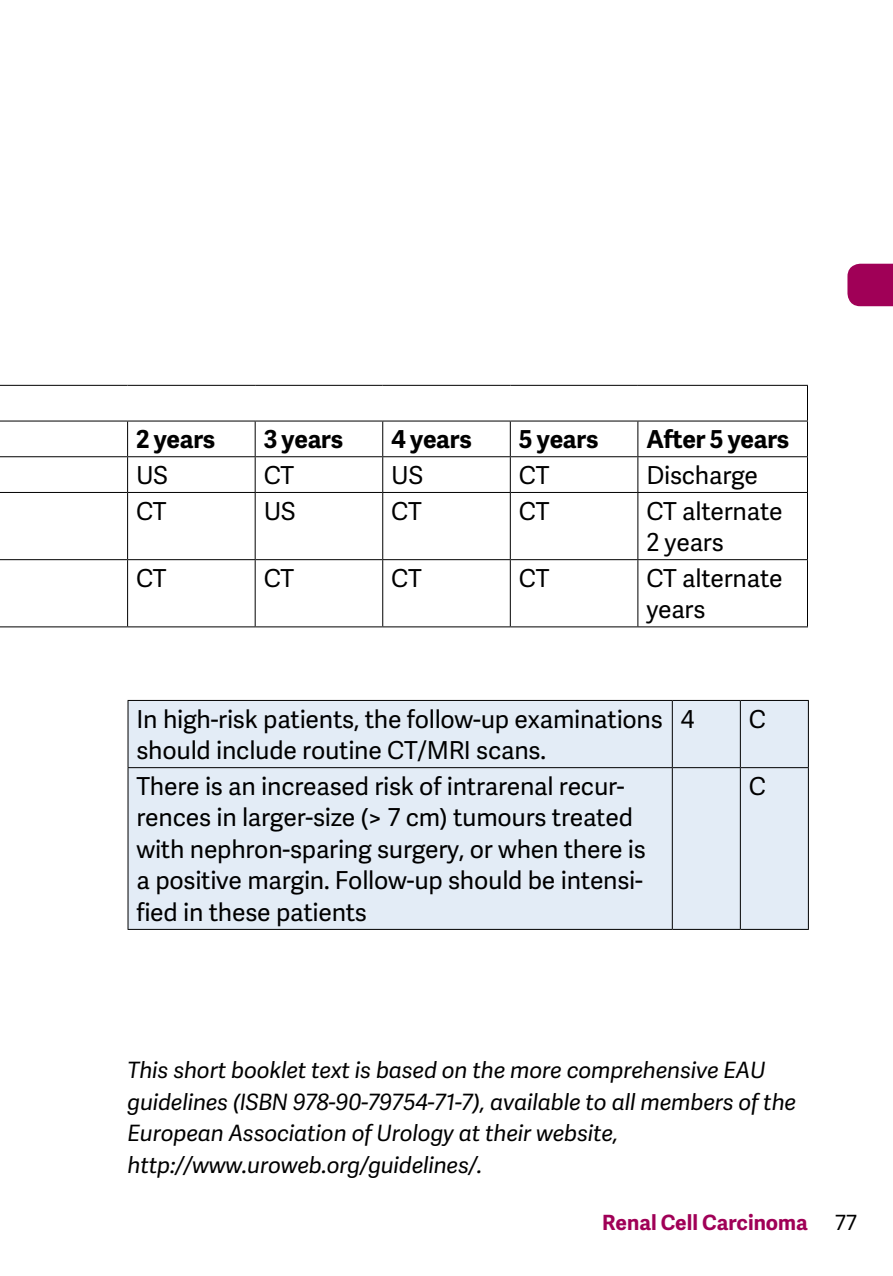
<style>
.page{position:relative;width:893px;height:1276px;background:#fff}
.page>*{position:absolute;margin:0;border:0;box-sizing:border-box;transform-origin:0 0}
.t1{font:24.6px/31.5px "Adelle Sans";letter-spacing:-.01em;color:#000}
.t2{font:700 24.6px "Adelle Sans";letter-spacing:-.01em;color:#000}
.t3{font:italic 22.5px/31.5px "Adelle Sans";letter-spacing:-.01em;color:#000}
.t4{font:700 21px "Adelle Sans";color:#a00057}
.t5{font:21px "Adelle Sans";color:#000}
</style>
<div class="page">
<div style="left:847px;top:264px;width:46px;height:42px;background:#a00057"></div>
<hr style="left:0;top:385px;width:128px;height:1px;background:#000">
<hr style="left:128px;top:385px;width:127px;height:1px;background:#000">
<hr style="left:255px;top:385px;width:128px;height:1px;background:#000">
<hr style="left:383px;top:385px;width:127px;height:1px;background:#000">
<hr style="left:510px;top:385px;width:128px;height:1px;background:#000">
<hr style="left:638px;top:385px;width:170px;height:1px;background:#000">
<hr style="left:807px;top:386px;width:1px;height:34px;background:#000">
<hr style="left:0;top:420px;width:128px;height:1px;background:#000">
<hr style="left:128px;top:420px;width:127px;height:1px;background:#000">
<hr style="left:127px;top:421px;width:1px;height:35px;background:#000">
<hr style="left:255px;top:420px;width:128px;height:1px;background:#000">
<hr style="left:255px;top:421px;width:1px;height:35px;background:#000">
<hr style="left:383px;top:420px;width:127px;height:1px;background:#000">
<hr style="left:382px;top:421px;width:1px;height:35px;background:#000">
<hr style="left:510px;top:420px;width:128px;height:1px;background:#000">
<hr style="left:510px;top:421px;width:1px;height:35px;background:#000">
<hr style="left:638px;top:420px;width:170px;height:1px;background:#000">
<hr style="left:637px;top:421px;width:1px;height:35px;background:#000">
<hr style="left:807px;top:421px;width:1px;height:35px;background:#000">
<hr style="left:0;top:456px;width:128px;height:1px;background:#000">
<hr style="left:128px;top:456px;width:127px;height:1px;background:#000">
<hr style="left:127px;top:457px;width:1px;height:35px;background:#000">
<hr style="left:255px;top:456px;width:128px;height:1px;background:#000">
<hr style="left:255px;top:457px;width:1px;height:35px;background:#000">
<hr style="left:383px;top:456px;width:127px;height:1px;background:#000">
<hr style="left:382px;top:457px;width:1px;height:35px;background:#000">
<hr style="left:510px;top:456px;width:128px;height:1px;background:#000">
<hr style="left:510px;top:457px;width:1px;height:35px;background:#000">
<hr style="left:638px;top:456px;width:170px;height:1px;background:#000">
<hr style="left:637px;top:457px;width:1px;height:35px;background:#000">
<hr style="left:807px;top:457px;width:1px;height:35px;background:#000">
<hr style="left:0;top:492px;width:128px;height:1px;background:#000">
<hr style="left:128px;top:492px;width:127px;height:1px;background:#000">
<hr style="left:127px;top:493px;width:1px;height:66px;background:#000">
<hr style="left:255px;top:492px;width:128px;height:1px;background:#000">
<hr style="left:255px;top:493px;width:1px;height:66px;background:#000">
<hr style="left:383px;top:492px;width:127px;height:1px;background:#000">
<hr style="left:382px;top:493px;width:1px;height:66px;background:#000">
<hr style="left:510px;top:492px;width:128px;height:1px;background:#000">
<hr style="left:510px;top:493px;width:1px;height:66px;background:#000">
<hr style="left:638px;top:492px;width:170px;height:1px;background:#000">
<hr style="left:637px;top:493px;width:1px;height:66px;background:#000">
<hr style="left:807px;top:493px;width:1px;height:66px;background:#000">
<hr style="left:0;top:559px;width:128px;height:1px;background:#000">
<hr style="left:128px;top:559px;width:127px;height:1px;background:#000">
<hr style="left:127px;top:560px;width:1px;height:66px;background:#000">
<hr style="left:255px;top:559px;width:128px;height:1px;background:#000">
<hr style="left:255px;top:560px;width:1px;height:66px;background:#000">
<hr style="left:383px;top:559px;width:127px;height:1px;background:#000">
<hr style="left:382px;top:560px;width:1px;height:66px;background:#000">
<hr style="left:510px;top:559px;width:128px;height:1px;background:#000">
<hr style="left:510px;top:560px;width:1px;height:66px;background:#000">
<hr style="left:638px;top:559px;width:170px;height:1px;background:#000">
<hr style="left:637px;top:560px;width:1px;height:66px;background:#000">
<hr style="left:807px;top:560px;width:1px;height:66px;background:#000">
<hr style="left:0;top:626px;width:128px;height:1px;background:#000">
<hr style="left:128px;top:626px;width:127px;height:1px;background:#000">
<hr style="left:255px;top:626px;width:128px;height:1px;background:#000">
<hr style="left:383px;top:626px;width:127px;height:1px;background:#000">
<hr style="left:510px;top:626px;width:128px;height:1px;background:#000">
<hr style="left:638px;top:626px;width:170px;height:1px;background:#000">
<div style="left:129px;top:701px;width:679px;height:228px;background:#e3ecf6"></div>
<hr style="left:128px;top:700px;width:544px;height:1px;background:#000">
<hr style="left:127px;top:701px;width:2px;height:66px;background:#000">
<hr style="left:672px;top:700px;width:68px;height:1px;background:#000">
<hr style="left:672px;top:701px;width:1px;height:66px;background:#000">
<hr style="left:740px;top:700px;width:69px;height:1px;background:#000">
<hr style="left:740px;top:701px;width:1px;height:66px;background:#000">
<hr style="left:808px;top:701px;width:1px;height:66px;background:#000">
<hr style="left:128px;top:767px;width:544px;height:1px;background:#000">
<hr style="left:127px;top:768px;width:2px;height:161px;background:#000">
<hr style="left:672px;top:767px;width:68px;height:1px;background:#000">
<hr style="left:672px;top:768px;width:1px;height:161px;background:#000">
<hr style="left:740px;top:767px;width:69px;height:1px;background:#000">
<hr style="left:740px;top:768px;width:1px;height:161px;background:#000">
<hr style="left:808px;top:768px;width:1px;height:161px;background:#000">
<hr style="left:128px;top:929px;width:544px;height:1px;background:#000">
<hr style="left:672px;top:929px;width:68px;height:1px;background:#000">
<hr style="left:740px;top:929px;width:69px;height:1px;background:#000">
<p class="t2" style="left:136px;top:421px;width:81px">2 years</p>
<p class="t2" style="left:264px;top:421px;width:81px">3 years</p>
<p class="t2" style="left:391px;top:421px;width:82px">4 years</p>
<p class="t2" style="left:519px;top:421px;width:81px">5 years</p>
<p class="t2" style="left:646px;top:421px;width:144px">After 5 years</p>
<p class="t1" style="left:136px;top:459px;width:33px">US</p>
<p class="t1" style="left:264px;top:459px;width:32px">CT</p>
<p class="t1" style="left:391px;top:459px;width:33px">US</p>
<p class="t1" style="left:519px;top:459px;width:32px">CT</p>
<p class="t1" style="left:646px;top:459px;width:113px">Discharge</p>
<p class="t1" style="left:136px;top:494px;width:32px">CT</p>
<p class="t1" style="left:264px;top:494px;width:33px">US</p>
<p class="t1" style="left:391px;top:494px;width:32px">CT</p>
<p class="t1" style="left:519px;top:494px;width:32px">CT</p>
<p class="t1" style="left:646px;top:494px;width:138px">CT alternate<br>2 years</p>
<p class="t1" style="left:136px;top:561px;width:32px">CT</p>
<p class="t1" style="left:264px;top:561px;width:32px">CT</p>
<p class="t1" style="left:391px;top:561px;width:32px">CT</p>
<p class="t1" style="left:519px;top:561px;width:32px">CT</p>
<p class="t1" style="left:646px;top:561px;width:138px">CT alternate years</p>
<p class="t1" style="left:137px;top:702px;width:528px">In high-risk patients, the follow-up examinations should include routine CT/MRI scans.</p>
<p class="t1" style="left:681px;top:702px;width:15px">4</p>
<p class="t1" style="left:749px;top:702px;width:19px">C</p>
<p class="t1" style="left:137px;top:769px;width:511px">There is an increased risk of intrarenal recur&shy;rences in larger-size (&gt; 7 cm) tumours treated with nephron-sparing surgery, or when there is a positive margin. Follow-up should be intensi&shy;fied in these patients</p>
<p class="t1" style="left:749px;top:769px;width:19px">C</p>
<p class="t3" style="left:128px;top:1053px;width:670px">This short booklet text is based on the more comprehensive EAU guidelines (ISBN 978-90-79754-71-7), available to all members of the European Association of Urology at their website, http://www.uroweb.org/guidelines/.</p>
<p class="t4" style="left:602px;top:1207px;width:207px">Renal Cell Carcinoma</p>
<p class="t5" style="left:835px;top:1208px;width:23px">77</p>
</div>
